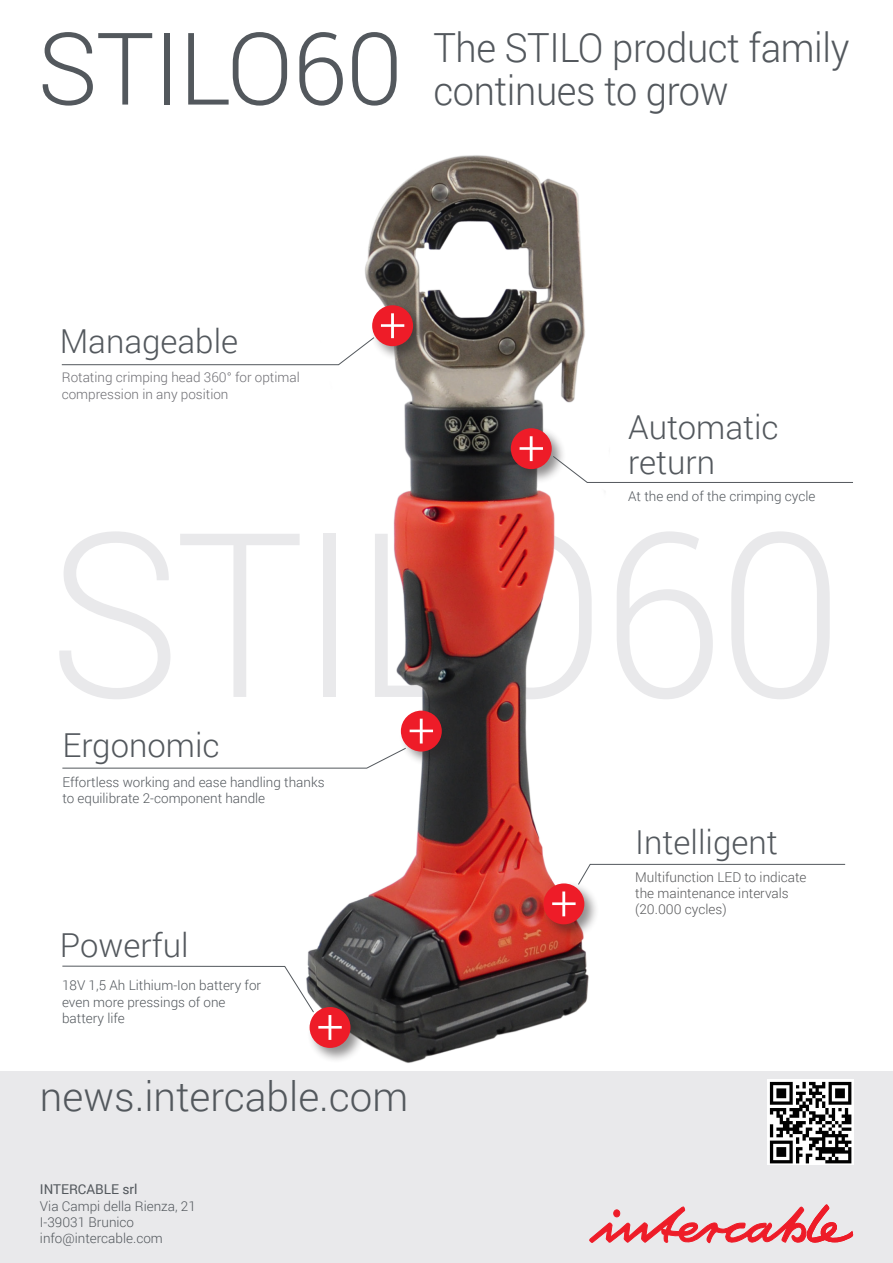
<style>
.page{position:relative;width:893px;height:1263px;background:#fff}
.page>*{position:absolute;margin:0;border:0;box-sizing:border-box;transform-origin:0 0}
.t1{font:300 229.5px "Roboto";letter-spacing:-.02em;color:#e9e9eb;scale:.95 1}
.t2{font:300 100.5px "Roboto";letter-spacing:-.01em;color:#53585d}
.t3{font:300 40.5px "Roboto";color:#53585d}
.t4{font:300 40.2px "Roboto";letter-spacing:-.01em;color:#53585d;scale:.95 1}
.t5{font:300 33px "Roboto";color:#53585d}
.t6{font:300 13.5px/16.2px "Roboto";color:#53585d}
.t7{font:300 13.5px "Roboto";color:#57585a}
.t8{font:300 13.5px "Roboto";color:#6e6e73}
.t9{font:13.5px "Roboto";color:#53585d}
</style>
<div class="page">
<div style="left:0;top:1071px;width:893px;height:192px;background:#e9e9eb"></div>
<svg style="left:589px;top:1204px;width:264px;height:39px"></svg>
<img style="left:284px;top:155px;width:335px;height:908px">
<div style="left:307px;top:1004px;width:59px;height:59px;background:#231f20;opacity:.5"></div>
<div style="left:310px;top:1007px;width:40px;height:41px;background:#ee1c28;border-radius:50%"></div>
<svg style="left:62px;top:965px;width:280px;height:75px"></svg>
<div style="left:370px;top:303px;width:58px;height:59px;background:#231f20;opacity:.5"></div>
<div style="left:372px;top:305px;width:41px;height:41px;background:#ee1c28;border-radius:50%"></div>
<svg style="left:381px;top:313px;width:23px;height:25px"></svg>
<svg style="left:61px;top:337px;width:314px;height:28px"></svg>
<div style="left:541px;top:881px;width:59px;height:59px;background:#231f20;opacity:.5"></div>
<div style="left:543px;top:883px;width:41px;height:41px;background:#ee1c28;border-radius:50%"></div>
<svg style="left:552px;top:891px;width:24px;height:25px"></svg>
<svg style="left:577px;top:864px;width:269px;height:21px"></svg>
<div style="left:398px;top:708px;width:59px;height:59px;background:#231f20;opacity:.5"></div>
<div style="left:401px;top:711px;width:41px;height:40px;background:#ee1c28;border-radius:50%"></div>
<svg style="left:62px;top:719px;width:371px;height:50px"></svg>
<div style="left:508px;top:426px;width:59px;height:58px;background:#231f20;opacity:.5"></div>
<div style="left:511px;top:428px;width:41px;height:41px;background:#ee1c28;border-radius:50%"></div>
<svg style="left:520px;top:436px;width:23px;height:25px"></svg>
<svg style="left:552px;top:455px;width:301px;height:28px"></svg>
<img style="left:768px;top:1080px;width:85px;height:85px">
<p class="t2" style="left:38px;top:-1px;width:367px">STILO60</p>
<p class="t4" style="left:433px;top:19px;width:439px">The STILO product family</p>
<p class="t4" style="left:433px;top:63px;width:312px">continues to grow</p>
<p class="t5" style="left:60px;top:318px;width:180px">Manageable</p>
<p class="t8" style="left:62px;top:368px;width:239px">Rotating crimping head 360° for optimal</p>
<p class="t8" style="left:62px;top:384px;width:168px">compression in any position</p>
<p class="t5" style="left:628px;top:404px;width:152px">Automatic</p>
<p class="t5" style="left:628px;top:439px;width:88px">return</p>
<p class="t6" style="left:628px;top:487px;width:189px">At the end of the crimping cycle</p>
<p class="t1" style="left:49px;top:456px;width:839px">STILO60</p>
<p class="t5" style="left:62px;top:723px;width:159px">Ergonomic</p>
<p class="t6" style="left:62px;top:773px;width:264px">Effortless working and ease handling thanks</p>
<p class="t6" style="left:62px;top:789px;width:204px">to equilibrate 2-component handle</p>
<p class="t5" style="left:60px;top:922px;width:130px">Powerful</p>
<p class="t6" style="left:62px;top:977px;width:201px">18V 1,5 Ah Lithium-Ion battery for even more pressings of one battery life</p>
<p class="t3" style="left:40px;top:1068px;width:370px">news.intercable.com</p>
<p class="t9" style="left:40px;top:1180px;width:99px">INTERCABLE srl</p>
<p class="t6" style="left:40px;top:1197px;width:157px">Via Campi della Rienza, 21<br>I-39031 Brunico</p>
<p class="t6" style="left:40px;top:1230px;width:124px">info@intercable.com</p>
<p class="t5" style="left:635px;top:819px;width:144px">Intelligent</p>
<p class="t7" style="left:635px;top:867px;width:173px">Multifunction LED to indicate</p>
<p class="t7" style="left:635px;top:884px;width:155px">the maintenance intervals</p>
<p class="t7" style="left:635px;top:900px;width:93px">(20.000 cycles)</p>
</div>
